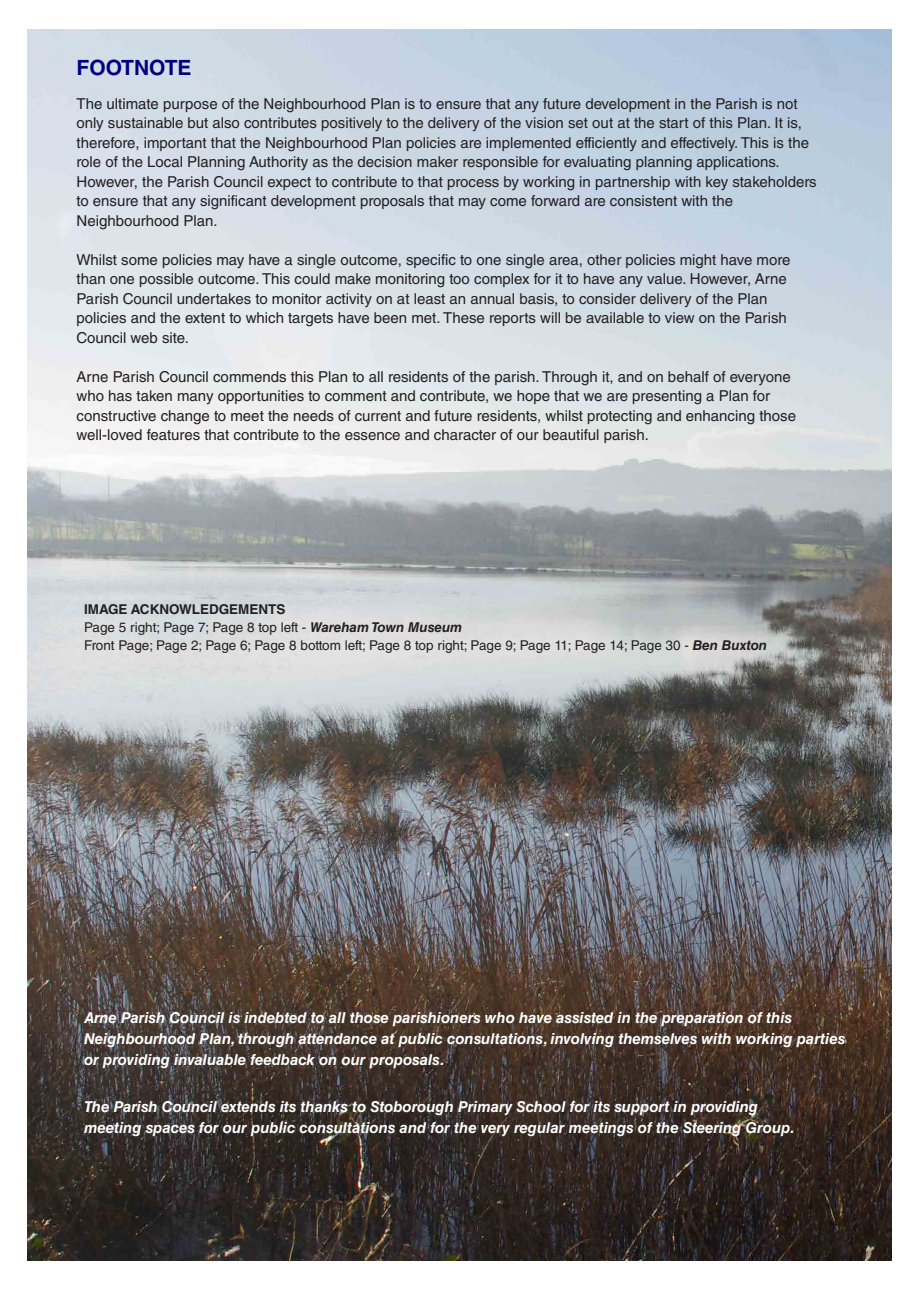
<style>
.page{position:relative;width:919px;height:1289px;background:#fff}
.page>*{position:absolute;margin:0;border:0;box-sizing:border-box;transform-origin:0 0}
.t1{font:700 21px "Helvetica LT Std";color:#000080}
.t2{font:15px/19.5px "Helvetica LT Std";color:#231f20}
.t3{font:italic 700 15px/21px "Helvetica LT Std";color:#fff}
.t4{font:13.5px/18px "Helvetica LT Std";color:#231f20}
.s1{font-weight:700}
.s2{font-weight:700;font-style:italic}
</style>
<div class="page">
<img style="left:28px;top:30px;width:863px;height:1230px">
<h1 class="t1" style="left:77px;top:55px;width:116px">FOOTNOTE</h1>
<p class="t2" style="left:77px;top:94px;width:741px">The ultimate purpose of the Neighbourhood Plan is to ensure that any future development in the Parish is not only sustainable but also contributes positively to the delivery of the vision set out at the start of this Plan. It is, therefore, important that the Neighbourhood Plan policies are implemented efficiently and effectively. This is the role of the Local Planning Authority as the decision maker responsible for evaluating planning applications.<br>However, the Parish Council expect to contribute to that process by working in partnership with key stakeholders to ensure that any significant development proposals that may come forward are consistent with the Neighbourhood Plan.</p>
<p class="t2" style="left:77px;top:250px;width:715px">Whilst some policies may have a single outcome, specific to one single area, other policies might have more than one possible outcome. This could make monitoring too complex for it to have any value. However, Arne Parish Council undertakes to monitor activity on at least an annual basis, to consider delivery of the Plan policies and the extent to which targets have been met. These reports will be available to view on the Parish Council web site.</p>
<p class="t2" style="left:77px;top:367px;width:721px">Arne Parish Council commends this Plan to all residents of the parish. Through it, and on behalf of everyone who has taken many opportunities to comment and contribute, we hope that we are presenting a Plan for constructive change to meet the needs of current and future residents, whilst protecting and enhancing those well-loved features that contribute to the essence and character of our beautiful parish.</p>
<p class="t4" style="left:84px;top:600px;width:684px"><span class="s1">IMAGE ACKNOWLEDGEMENTS<br></span>Page 5 right; Page 7; Page 8 top left - <span class="s2">Wareham Town Museum<br></span>Front Page; Page 2; Page 6; Page 8 bottom left; Page 8 top right; Page 9; Page 11; Page 14; Page 30 - <span class="s2">Ben Buxton</span></p>
<p class="t3" style="left:84px;top:1007px;width:762px">Arne Parish Council is indebted to all those parishioners who have assisted in the preparation of this<br>Neighbourhood Plan, through attendance at public consultations, involving themselves with working parties or providing invaluable feedback on our proposals.</p>
<p class="t3" style="left:84px;top:1095px;width:712px">The Parish Council extends its thanks to Stoborough Primary School for its support in providing meeting spaces for our public consultations and for the very regular meetings of the Steering Group.</p>
</div>
